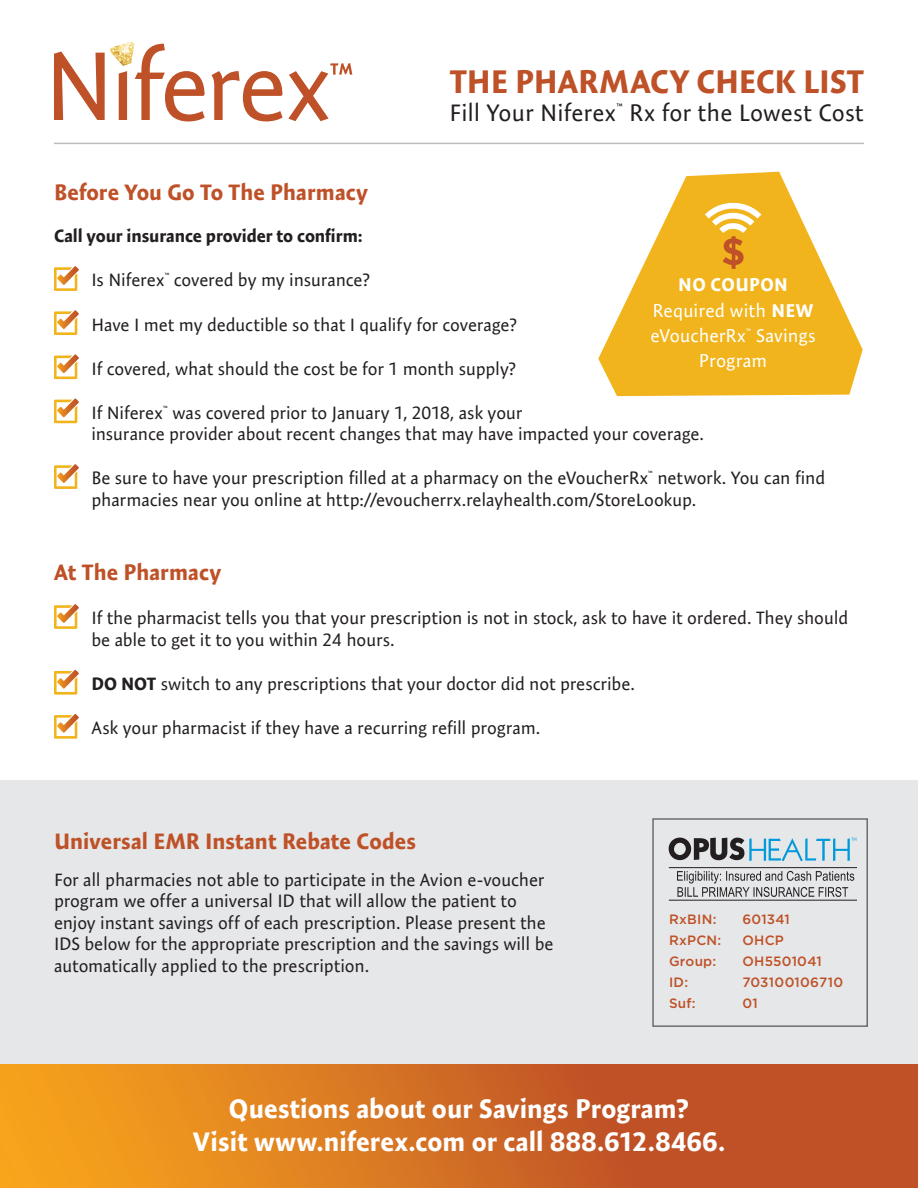
<style>
.page{position:relative;width:918px;height:1188px;background:#fff}
.page>*{position:absolute;margin:0;border:0;box-sizing:border-box;transform-origin:0 0}
.t1{font:700 33px "Expo Sans Pro";color:#be5127}
.t2{font:700 27px/32.4px "Expo Sans Pro";letter-spacing:.005em;color:#fff;text-align:center}
.t3{font:24px "Expo Sans Pro";color:#231f20}
.t4{font:700 22.5px "Expo Sans Pro";letter-spacing:.005em;color:#be5127}
.t5{font:18.6px/25.3px "Expo Sans Pro";color:#fff;text-align:center}
.t6{font:18px/21.6px "Expo Sans Pro";letter-spacing:-.01em;color:#231f20}
.t7{font:700 18px "Expo Sans Pro";letter-spacing:-.005em;color:#231f20}
.t8{font:500 13.5px "Gotham";letter-spacing:.015em;color:#be5127}
.s1{font-weight:700}
</style>
<div class="page">
<div style="left:0;top:780px;width:918px;height:408px;background:#e6e7e9"></div>
<svg style="left:0;top:1064px;width:918px;height:124px;background:#d46f23"></svg>
<svg style="left:54px;top:266px;width:25px;height:25px"></svg>
<svg style="left:54px;top:310px;width:25px;height:25px"></svg>
<svg style="left:54px;top:354px;width:25px;height:25px"></svg>
<svg style="left:54px;top:398px;width:25px;height:25px"></svg>
<svg style="left:54px;top:464px;width:25px;height:25px"></svg>
<svg style="left:54px;top:604px;width:25px;height:25px"></svg>
<svg style="left:54px;top:670px;width:25px;height:25px"></svg>
<svg style="left:54px;top:714px;width:25px;height:25px"></svg>
<hr style="left:54px;top:143px;width:810px;height:1px;background:#bcbdc0">
<svg style="left:54px;top:52px;width:51px;height:68px"></svg>
<svg style="left:135px;top:44px;width:70px;height:77px"></svg>
<svg style="left:211px;top:63px;width:141px;height:58px"></svg>
<svg style="left:119px;top:71px;width:8px;height:49px"></svg>
<img style="left:111px;top:41px;width:23px;height:25px">
<svg style="left:598px;top:172px;width:265px;height:224px;fill:#f1b41c"></svg>
<svg style="left:705px;top:199px;width:56px;height:70px"></svg>
<svg style="left:669px;top:838px;width:187px;height:23px"></svg>
<hr style="left:669px;top:867px;width:187px;height:1px;background:#231f20">
<hr style="left:669px;top:900px;width:187px;height:1px;background:#231f20">
<svg style="left:677px;top:871px;width:177px;height:26px"></svg>
<div style="left:652px;top:818px;width:216px;height:209px;border:2px solid #6c6d70"></div>
<p class="t1" style="left:450px;top:61px;width:416px">THE PHARMACY CHECK LIST</p>
<p class="t3" style="left:449px;top:98px;width:416px">Fill Your Niferex<sup>™</sup> Rx for the Lowest Cost</p>
<p class="t4" style="left:54px;top:179px;width:316px">Before You Go To The Pharmacy</p>
<p class="t7" style="left:54px;top:225px;width:310px">Call your insurance provider to confirm:</p>
<p class="t6" style="left:91px;top:269px;width:280px">Is Niferex<sup>™</sup> covered by my insurance?</p>
<p class="t6" style="left:91px;top:313px;width:427px">Have I met my deductible so that I qualify for coverage?</p>
<p class="t6" style="left:91px;top:357px;width:426px">If covered, what should the cost be for 1 month supply?</p>
<p class="t6" style="left:92px;top:402px;width:614px">If Niferex<sup>™</sup> was covered prior to January 1, 2018, ask your<br>insurance provider about recent changes that may have impacted your coverage.</p>
<p class="t6" style="left:91px;top:467px;width:735px">Be sure to have your prescription filled at a pharmacy on the eVoucherRx<sup>™</sup> network. You can find pharmacies near you online at http://evoucherrx.relayhealth.com/StoreLookup.</p>
<p class="t5" style="left:650px;top:272px;width:167px"><span class="s1">NO COUPON<br></span>Required with <span class="s1">NEW </span>eVoucherRx<sup>™</sup> Savings<br>Program</p>
<p class="t4" style="left:54px;top:559px;width:169px">At The Pharmacy</p>
<p class="t6" style="left:91px;top:607px;width:758px">If the pharmacist tells you that your prescription is not in stock, ask to have it ordered. They should be able to get it to you within 24 hours.</p>
<p class="t6" style="left:92px;top:673px;width:545px"><span class="s1">DO NOT</span> switch to any prescriptions that your doctor did not prescribe.</p>
<p class="t6" style="left:91px;top:717px;width:450px">Ask your pharmacist if they have a recurring refill program.</p>
<p class="t4" style="left:54px;top:827px;width:363px">Universal EMR Instant Rebate Codes</p>
<p class="t6" style="left:54px;top:868px;width:501px">For all pharmacies not able to participate in the Avion e-voucher program we offer a universal ID that will allow the patient to enjoy instant savings off of each prescription. Please present the IDS below for the appropriate prescription and the savings will be automatically applied to the prescription.</p>
<p class="t8" style="left:669px;top:910px;width:49px">RxBIN:</p>
<p class="t8" style="left:743px;top:910px;width:49px">601341</p>
<p class="t8" style="left:669px;top:931px;width:54px">RxPCN:</p>
<p class="t8" style="left:743px;top:931px;width:43px">OHCP</p>
<p class="t8" style="left:669px;top:952px;width:49px">Group:</p>
<p class="t8" style="left:743px;top:952px;width:81px">OH5501041</p>
<p class="t8" style="left:669px;top:973px;width:21px">ID:</p>
<p class="t8" style="left:743px;top:973px;width:102px">703100106710</p>
<p class="t8" style="left:669px;top:994px;width:28px">Suf:</p>
<p class="t8" style="left:743px;top:994px;width:17px">01</p>
<p class="t2" style="left:193px;top:1092px;width:534px">Questions about our Savings Program?<br>Visit www.niferex.com or call 888.612.8466.</p>
</div>
